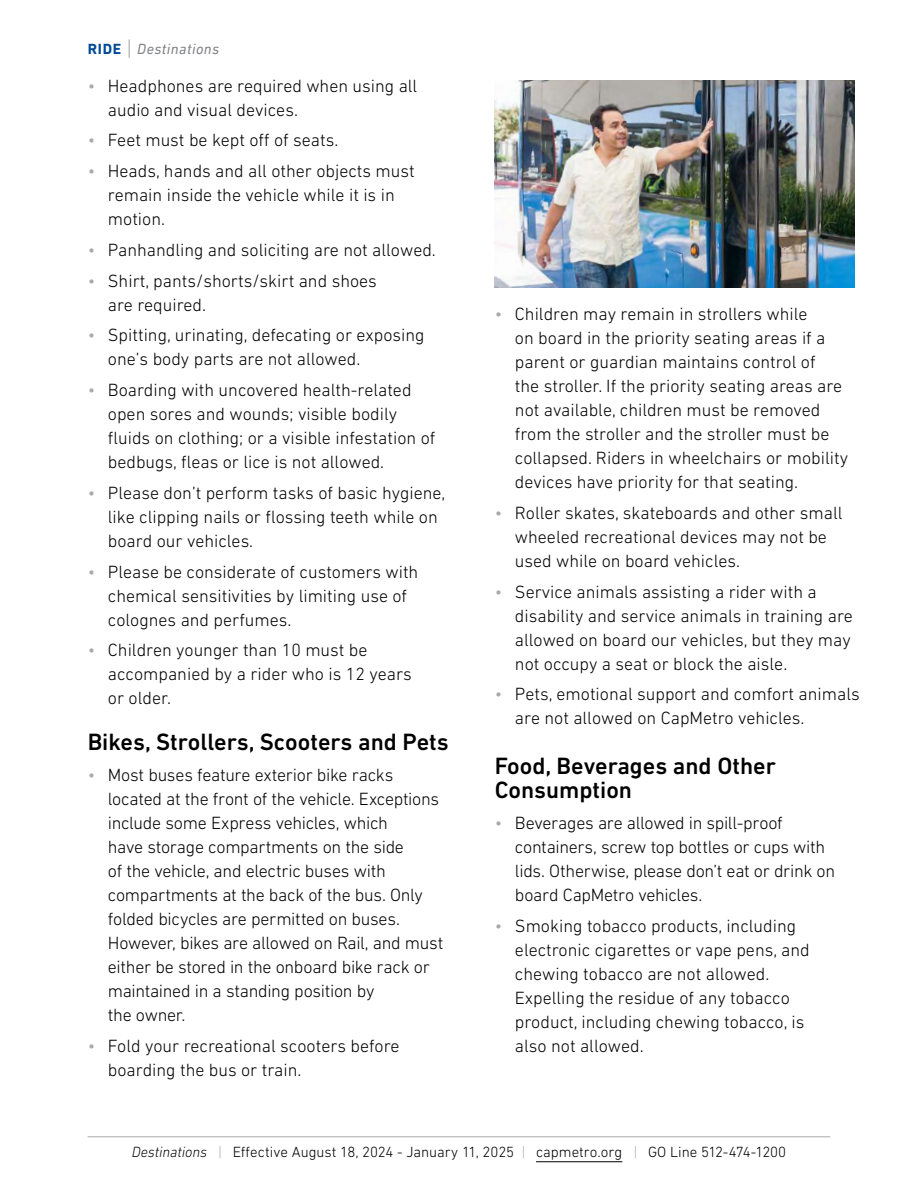
<style>
.page{position:relative;width:918px;height:1188px;background:#fff}
.page>*{position:absolute;margin:0;border:0;box-sizing:border-box;transform-origin:0 0}
.t1{font:500 24px/24px "DIN Next LT Pro";color:#000}
.t2{font:300 18px/24px "DIN Next LT Pro";color:#000}
.t3{font:300 15px "DIN Next LT Pro";letter-spacing:-.005em;color:#000}
.t4{font:italic 15px "DIN Next LT Pro";letter-spacing:.03em;color:#808285}
.s1{font-weight:700;font-style:normal;color:#004a98}
.s2{font-weight:300;font-style:normal;font-size:22.5px}
.s3{color:#a7a9ac}
.s4{font-style:italic}
.s5{font-style:italic;color:#a7a9ac}
</style>
<div class="page">
<hr style="left:88px;top:1137px;width:742px;height:1px;background:#a7a9ac">
<hr style="left:536px;top:1161px;width:86px;height:1px;background:#000">
<img style="left:495px;top:80px;width:359px;height:208px">
<p class="t4" style="left:88px;top:40px;width:133px"><span class="s1">RIDE</span> <span class="s2">|</span> Destinations</p>
<p class="t2" style="left:108px;top:73px;width:311px;text-indent:-20px"><span class="s3">•</span> Headphones are required when using all audio and visual devices.</p>
<p class="t2" style="left:88px;top:128px;width:252px"><span class="s3">•</span> Feet must be kept off of seats.</p>
<p class="t2" style="left:108px;top:159px;width:308px;text-indent:-20px"><span class="s3">•</span> Heads, hands and all other objects must remain inside the vehicle while it is in motion.</p>
<p class="t2" style="left:88px;top:237px;width:350px"><span class="s3">•</span> Panhandling and soliciting are not allowed.</p>
<p class="t2" style="left:108px;top:268px;width:271px;text-indent:-20px"><span class="s3">•</span> Shirt, pants/shorts/skirt and shoes are required.</p>
<p class="t2" style="left:108px;top:323px;width:318px;text-indent:-20px"><span class="s3">•</span> Spitting, urinating, defecating or exposing one’s body parts are not allowed.</p>
<p class="t2" style="left:108px;top:378px;width:329px;text-indent:-20px"><span class="s3">•</span> Boarding with uncovered health-related open sores and wounds; visible bodily fluids on clothing; or a visible infestation of bedbugs, fleas or lice is not allowed.</p>
<p class="t2" style="left:108px;top:480px;width:339px;text-indent:-20px"><span class="s3">•</span> Please don’t perform tasks of basic hygiene, like clipping nails or flossing teeth while on board our vehicles.</p>
<p class="t2" style="left:108px;top:559px;width:312px;text-indent:-20px"><span class="s3">•</span> Please be considerate of customers with chemical sensitivities by limiting use of colognes and perfumes.</p>
<p class="t2" style="left:108px;top:638px;width:305px;text-indent:-20px"><span class="s3">•</span> Children younger than 10 must be accompanied by a rider who is 12 years or older.</p>
<h1 class="t1" style="left:88px;top:730px;width:363px">Bikes, Strollers, Scooters and Pets</h1>
<p class="t2" style="left:108px;top:762px;width:337px;text-indent:-20px"><span class="s3">•</span> Most buses feature exterior bike racks located at the front of the vehicle. Exceptions include some Express vehicles, which<br>have storage compartments on the side<br>of the vehicle, and electric buses with compartments at the back of the bus. Only folded bicycles are permitted on buses.<br>However, bikes are allowed on Rail, and must either be stored in the onboard bike rack or maintained in a standing position by<br>the owner.</p>
<p class="t2" style="left:108px;top:1033px;width:293px;text-indent:-20px"><span class="s3">•</span> Fold your recreational scooters before boarding the bus or train.</p>
<p class="t2" style="left:515px;top:302px;width:335px;text-indent:-20px"><span class="s3">•</span> Children may remain in strollers while<br>on board in the priority seating areas if a parent or guardian maintains control of<br>the stroller. If the priority seating areas are not available, children must be removed from the stroller and the stroller must be collapsed. Riders in wheelchairs or mobility devices have priority for that seating.</p>
<p class="t2" style="left:515px;top:501px;width:329px;text-indent:-20px"><span class="s3">•</span> Roller skates, skateboards and other small wheeled recreational devices may not be used while on board vehicles.</p>
<p class="t2" style="left:515px;top:579px;width:339px;text-indent:-20px"><span class="s3">•</span> Service animals assisting a rider with a disability and service animals in training are allowed on board our vehicles, but they may not occupy a seat or block the aisle.</p>
<p class="t2" style="left:515px;top:682px;width:346px;text-indent:-20px"><span class="s3">•</span> Pets, emotional support and comfort animals are not allowed on CapMetro vehicles.</p>
<h1 class="t1" style="left:495px;top:754px;width:283px">Food, Beverages and Other<br>Consumption</h1>
<p class="t2" style="left:515px;top:810px;width:322px;text-indent:-20px"><span class="s3">•</span> Beverages are allowed in spill-proof containers, screw top bottles or cups with lids. Otherwise, please don’t eat or drink on board CapMetro vehicles.</p>
<p class="t2" style="left:515px;top:913px;width:296px;text-indent:-20px"><span class="s3">•</span> Smoking tobacco products, including electronic cigarettes or vape pens, and chewing tobacco are not allowed.<br>Expelling the residue of any tobacco product, including chewing tobacco, is also not allowed.</p>
<p class="t3" style="left:132px;top:1144px;width:656px"><span class="s4">Destinations</span> <span class="s5">|</span> Effective August 18, 2024 - January 11, 2025 <span class="s5">|</span> capmetro.org <span class="s5">|</span> GO Line 512-474-1200</p>
</div>
